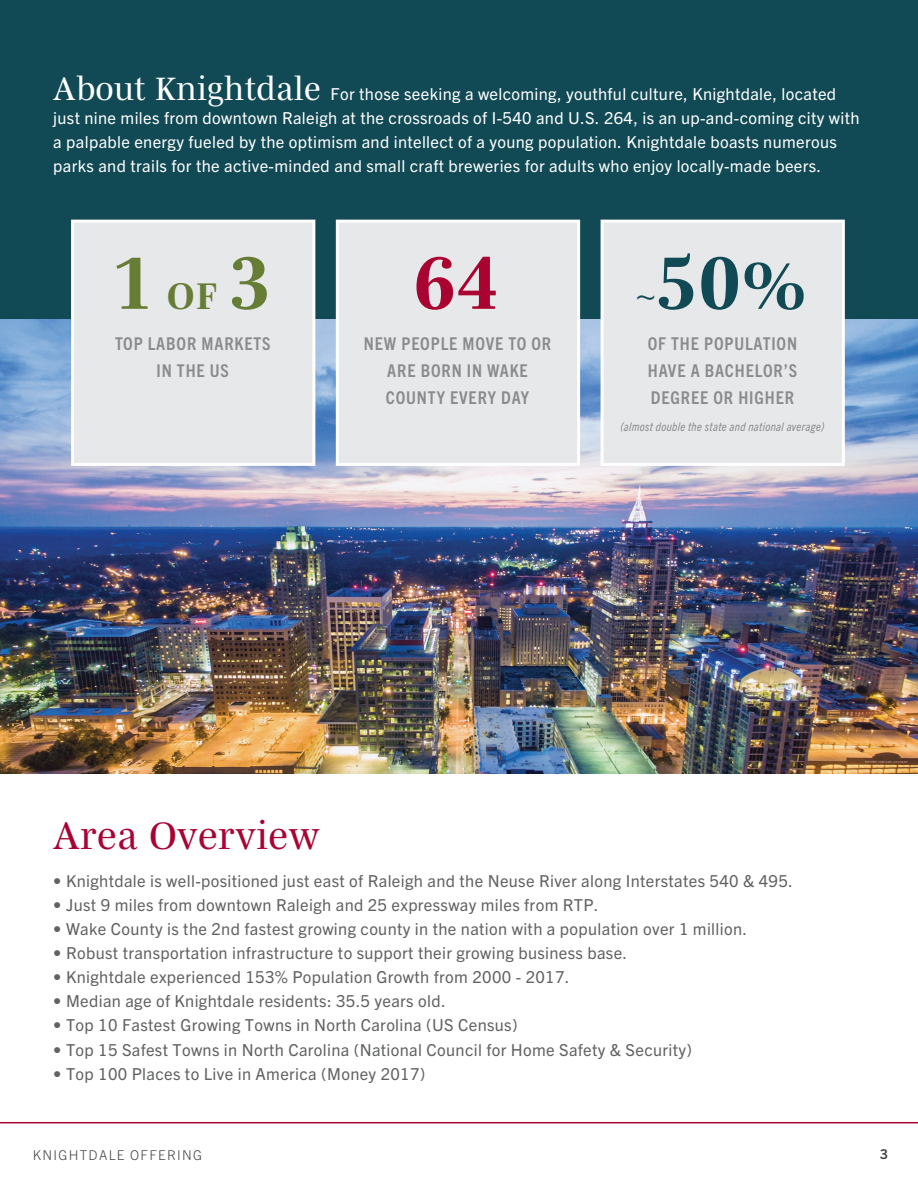
<style>
.page{position:relative;width:918px;height:1188px;background:#fff}
.page>*{position:absolute;margin:0;border:0;box-sizing:border-box;transform-origin:0 0}
.t1{font:700 75.75px "Mencken Std";color:#677c35}
.t2{font:700 75.75px "Mencken Std";color:#114a55}
.t3{font:700 75.75px "Mencken Std";color:#a90332}
.t4{font:39px "Mencken Std";letter-spacing:.02em;color:#a90332}
.t5{font:700 condensed 17.7px/27px "Trade Gothic Next LT Pro";letter-spacing:.05em;color:#898b8e;text-align:center}
.t6{font:16.5px "Trade Gothic Next LT Pro";letter-spacing:.02em;color:#606261}
.t7{font:16.5px/24px "Trade Gothic Next LT Pro";letter-spacing:.02em;color:#fff}
.t8{font:300 13.5px "Trade Gothic Next LT Pro";letter-spacing:.1em;color:#414041}
.t9{font:700 13.5px "Trade Gothic Next LT Pro";color:#414041}
.t10{font:italic condensed 12px "Trade Gothic Next LT Pro";letter-spacing:.025em;color:#898b8e}
.s1{font-family:"Mencken Std";font-size:33px}
.s2{font-size:37.8px}
</style>
<div class="page">
<img style="left:0;top:319px;width:918px;height:454px">
<div style="left:0;top:0;width:918px;height:319px;background:#114a55"></div>
<div style="left:71px;top:220px;width:244px;height:246px;background:#e7e8e9;border:3px solid #fff"></div>
<div style="left:336px;top:220px;width:244px;height:246px;background:#e7e8e9;border:3px solid #fff"></div>
<div style="left:601px;top:220px;width:244px;height:246px;background:#e7e8e9;border:3px solid #fff"></div>
<hr style="left:0;top:1122px;width:918px;height:1px;background:#a90332">
<p class="t7" style="left:53px;top:81px;width:808px"><span class="s1">About Knightdale</span> For those seeking a welcoming, youthful culture, Knightdale, located just nine miles from downtown Raleigh at the crossroads of I-540 and U.S. 264, is an up-and-coming city with a palpable energy fueled by the optimism and intellect of a young population. Knightdale boasts numerous parks and trails for the active-minded and small craft breweries for adults who enjoy locally-made beers.</p>
<h1 class="t1" style="left:113px;top:240px;width:158px">1 <span class="s2">OF</span> 3</h1>
<p class="t5" style="left:115px;top:329px;width:157px">TOP LABOR MARKETS<br>IN THE US</p>
<h1 class="t3" style="left:415px;top:240px;width:83px">64</h1>
<p class="t5" style="left:364px;top:329px;width:189px">NEW PEOPLE MOVE TO OR<br>ARE BORN IN WAKE<br>COUNTY EVERY DAY</p>
<h1 class="t2" style="left:636px;top:240px;width:171px"><span class="s2">~</span>50%</h1>
<p class="t5" style="left:648px;top:329px;width:151px;text-align:justify">OF THE POPULATION HAVE A BACHELOR’S DEGREE OR HIGHER</p>
<p class="t10" style="left:620px;top:419px;width:206px">(almost double the state and national average)</p>
<h2 class="t4" style="left:53px;top:813px;width:268px">Area Overview</h2>
<p class="t6" style="left:53px;top:870px;width:741px">• Knightdale is well-positioned just east of Raleigh and the Neuse River along Interstates 540 &amp; 495.</p>
<p class="t6" style="left:53px;top:894px;width:547px">• Just 9 miles from downtown Raleigh and 25 expressway miles from RTP.</p>
<p class="t6" style="left:53px;top:918px;width:695px">• Wake County is the 2nd fastest growing county in the nation with a population over 1 million.</p>
<p class="t6" style="left:53px;top:942px;width:575px">• Robust transportation infrastructure to support their growing business base.</p>
<p class="t6" style="left:53px;top:966px;width:518px">• Knightdale experienced 153% Population Growth from 2000 - 2017.</p>
<p class="t6" style="left:53px;top:990px;width:394px">• Median age of Knightdale residents: 35.5 years old.</p>
<p class="t6" style="left:53px;top:1014px;width:466px">• Top 10 Fastest Growing Towns in North Carolina (US Census)</p>
<p class="t6" style="left:53px;top:1038px;width:640px">• Top 15 Safest Towns in North Carolina (National Council for Home Safety &amp; Security)</p>
<p class="t6" style="left:53px;top:1062px;width:374px">• Top 100 Places to Live in America (Money 2017)</p>
<p class="t8" style="left:33px;top:1146px;width:171px">KNIGHTDALE OFFERING</p>
<p class="t9" style="left:880px;top:1145px;width:9px">3</p>
</div>
